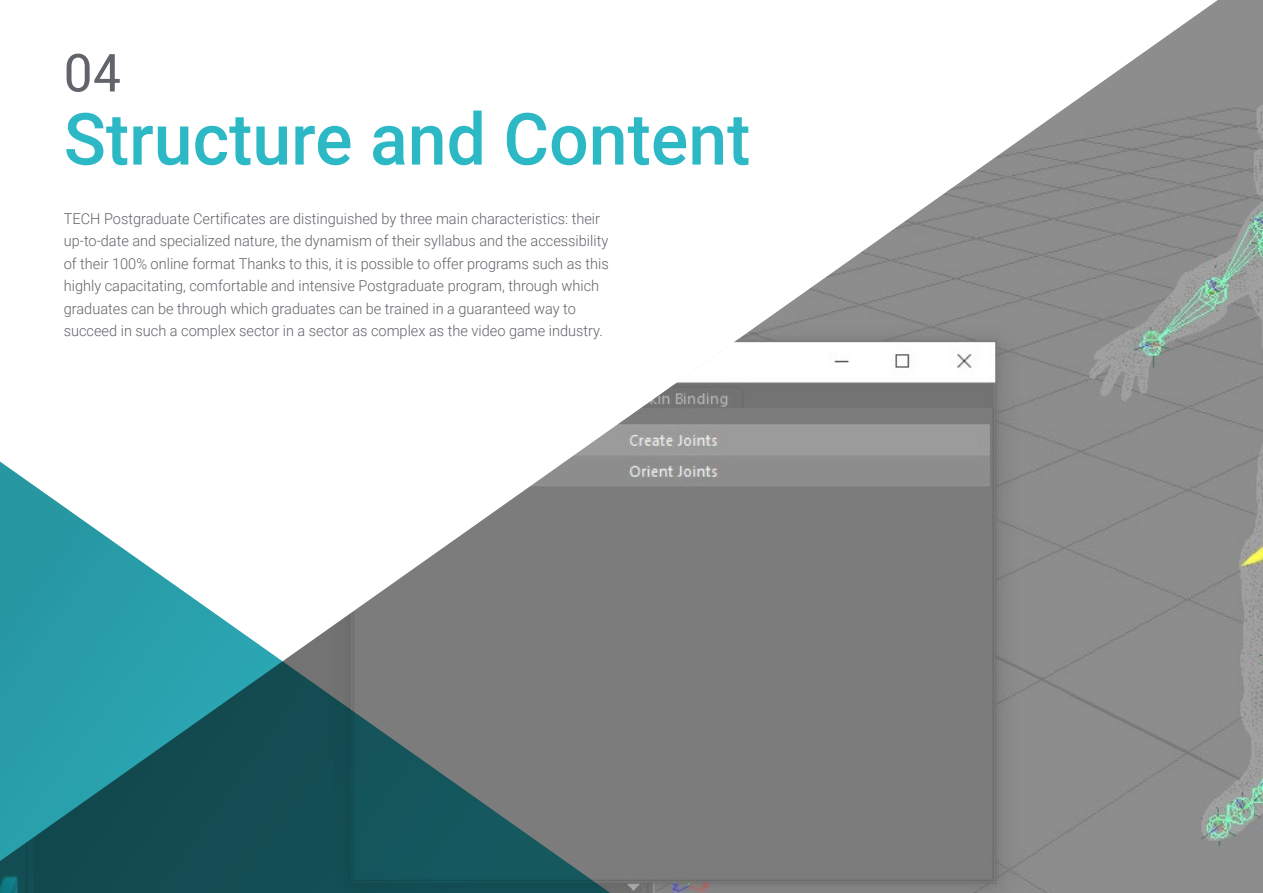
<style>
.page{position:relative;width:1263px;height:893px;background:#fff}
.page>*{position:absolute;margin:0;border:0;box-sizing:border-box;transform-origin:0 0}
.t1{font:500 72px "Roboto";color:#2db8c5}
.t2{font:52.5px "Roboto";color:#61646a}
.t3{font:300 15px/22.5px "Roboto";color:#61646a}
</style>
<div class="page">
<img style="left:587px;top:0;width:676px;height:893px">
<svg style="left:0;top:446px;width:640px;height:447px"></svg>
<h2 class="t2" style="left:64px;top:36px;width:59px">04</h2>
<h1 class="t1" style="left:64px;top:89px;width:688px">Structure and Content</h1>
<p class="t3" style="left:64px;top:207px;width:546px">TECH Postgraduate Certificates are distinguished by three main characteristics: their up-to-date and specialized nature, the dynamism of their syllabus and the accessibility of their 100% online format Thanks to this, it is possible to offer programs such as this highly capacitating, comfortable and intensive Postgraduate program, through which graduates can be through which graduates can be trained in a guaranteed way to succeed in such a complex sector in a sector as complex as the video game industry.</p>
</div>
